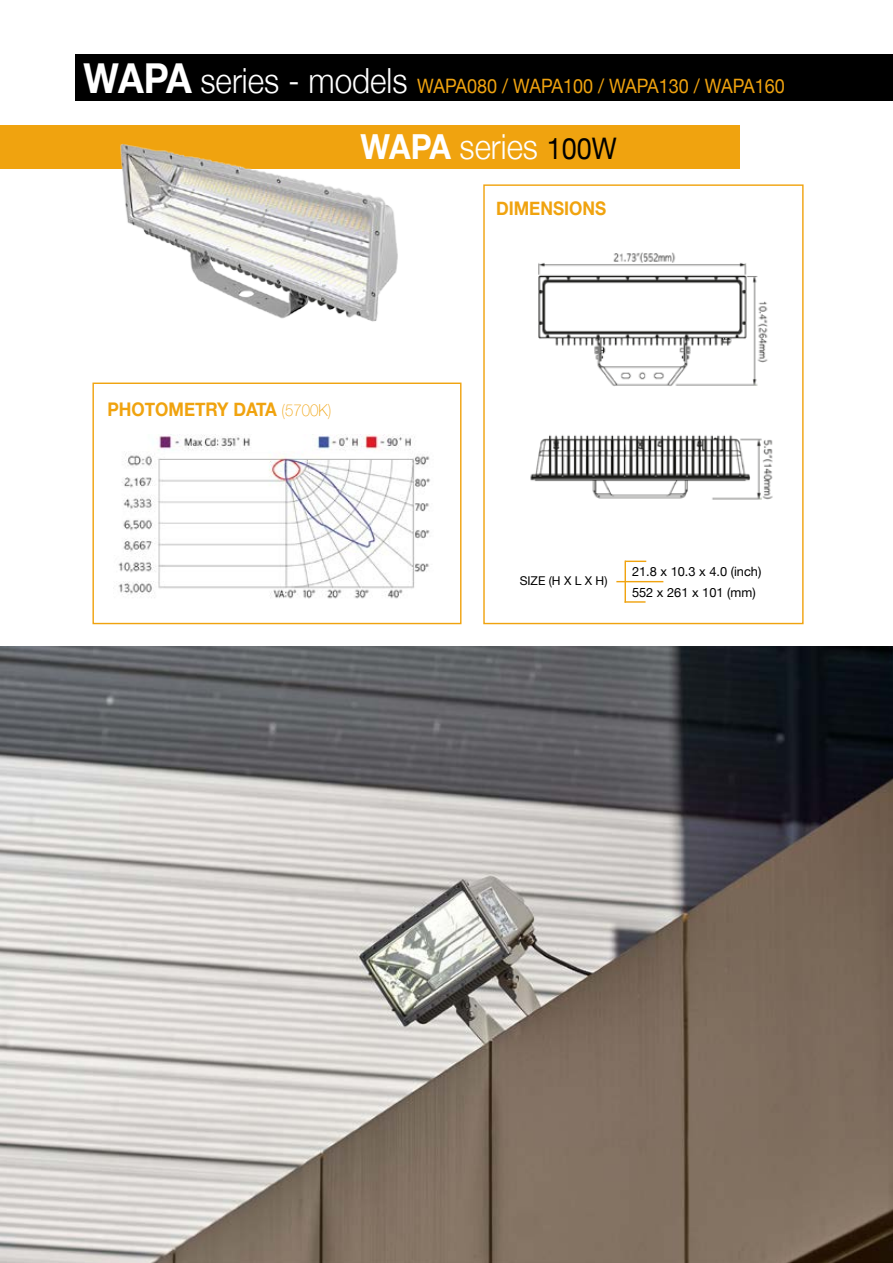
<style>
.page{position:relative;width:893px;height:1263px;background:#fff}
.page>*{position:absolute;margin:0;border:0;box-sizing:border-box;transform-origin:0 0}
.t1{font:300 34.5px "Helvetica Neue";color:#fff;scale:.91 1}
.t2{font:19.8px "Helvetica Neue";color:#f0a30f;scale:.91 1}
.t3{font:700 18.75px "Helvetica Neue";color:#f0a30f;scale:.91 1}
.t4{font:12.75px/21.3px "Helvetica Neue";color:#000}
.t5{font:12.15px "Helvetica Neue";color:#000}
.s1{font-weight:700;font-size:41.25px;color:#fff}
.s2{font-weight:300;font-size:34.65px;color:#fff}
.s3{font-weight:700}
.s4{font-weight:400;font-size:29.7px;color:#000}
.s5{font-weight:100;font-size:16.5px}
</style>
<div class="page">
<div style="left:76px;top:54px;width:817px;height:46px;background:#000"></div>
<div style="left:0;top:125px;width:739px;height:44px;background:#f0a30f"></div>
<div style="left:483px;top:184px;width:321px;height:440px;border:1px solid #f0a30f"></div>
<hr style="left:625px;top:561px;width:1px;height:42px;background:#f0a30f">
<svg style="left:626px;top:561px;width:20px;height:1px"></svg>
<hr style="left:625px;top:601px;width:21px;height:2px;background:#f0a30f">
<hr style="left:616px;top:581px;width:47px;height:1px;background:#f0a30f">
<div style="left:92px;top:383px;width:369px;height:241px;border:1px solid #f0a30f"></div>
<img style="left:118px;top:434px;width:312px;height:165px">
<img style="left:120px;top:144px;width:278px;height:178px">
<img style="left:538px;top:252px;width:230px;height:134px">
<img style="left:530px;top:435px;width:243px;height:65px">
<img style="left:0;top:646px;width:893px;height:617px">
<p class="t2" style="left:84px;top:71px;width:772px"><span class="s1">WAPA</span> <span class="s2">series - models</span> WAPA080 / WAPA100 / WAPA130 / WAPA160</p>
<h1 class="t1" style="left:360px;top:119px;width:283px"><span class="s3">WAPA</span> series <span class="s4">100W</span></h1>
<p class="t3" style="left:107px;top:394px;width:247px">PHOTOMETRY DATA <span class="s5">(5700k)</span></p>
<p class="t3" style="left:496px;top:194px;width:122px">DIMENSIONS</p>
<p class="t5" style="left:520px;top:572px;width:89px">Size (H X L x h)</p>
<p class="t4" style="left:632px;top:561px;width:131px">21.8 x 10.3 x 4.0 (inch)<br>552 x 261 x 101 (mm)</p>
</div>
